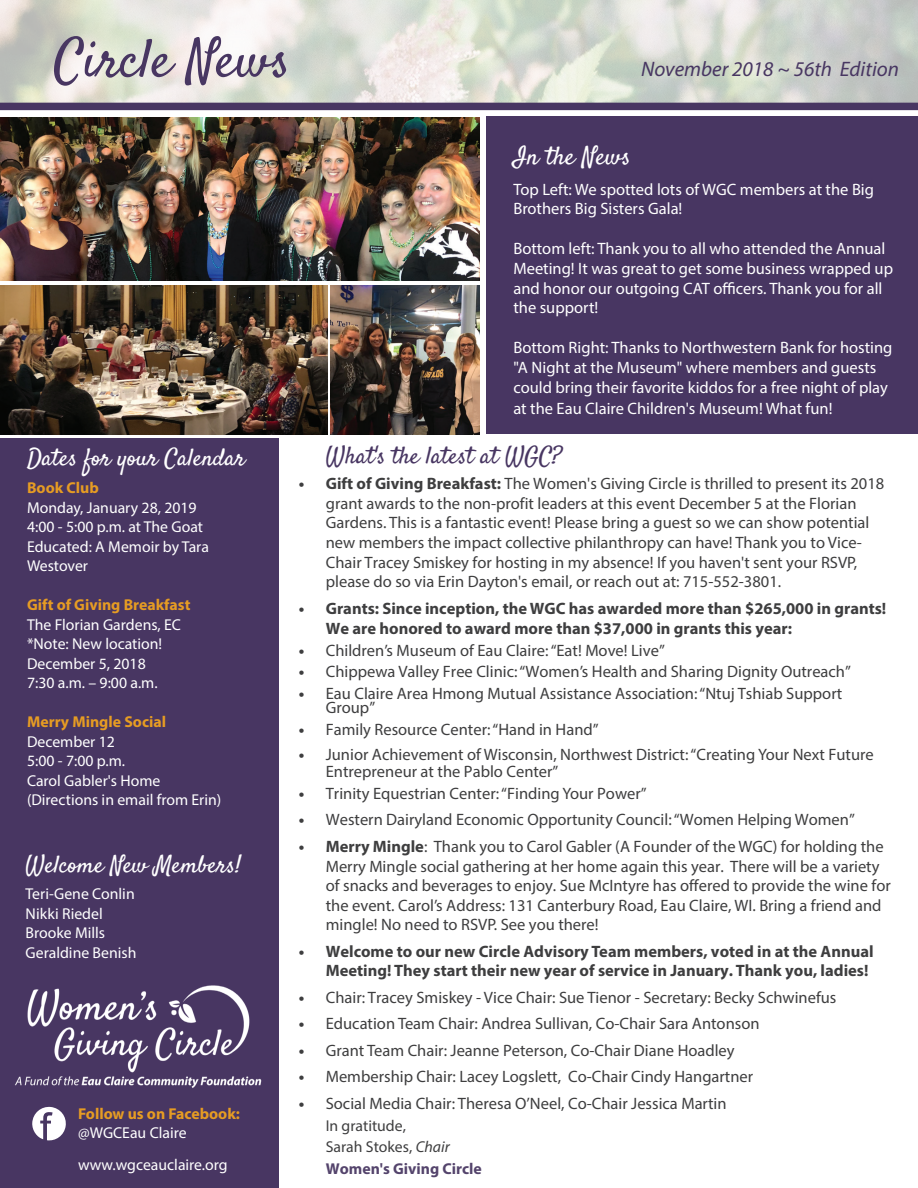
<style>
.page{position:relative;width:918px;height:1188px;background:#fff}
.page>*{position:absolute;margin:0;border:0;box-sizing:border-box;transform-origin:0 0}
.t1{font:54px "Satisfy";color:#483662}
.t2{font:25.5px "Satisfy";color:#fff}
.t3{font:24px "Satisfy";color:#fff}
.t4{font:24px "Satisfy";color:#483662}
.t5{font:italic 21px "Myriad Pro";color:#483662}
.t6{font:16.5px/19.6px "Myriad Pro";color:#3e3e3f}
.t7{font:16.5px/19.8px "Myriad Pro";color:#fff}
.t8{font:700 16.5px/19.8px "Myriad Pro";color:#3e3e3f}
.t9{font:15.75px/19.5px "Myriad Pro";color:#fff}
.t10{font:700 15.75px "Myriad Pro";color:#e69c23}
.t11{font:15.75px/21.8px "Myriad Pro";color:#3e3e3f}
.s1{font-weight:700}
.s2{font-style:italic}
.s3{font-weight:700;color:#54446c}
</style>
<div class="page">
<img style="left:0;top:0;width:918px;height:103px">
<div style="left:0;top:103px;width:918px;height:7px;background:#483662"></div>
<div style="left:0;top:438px;width:279px;height:750px;background:#483662"></div>
<svg style="left:32px;top:1106px;width:34px;height:35px"></svg>
<img style="left:15px;top:985px;width:247px;height:103px">
<div style="left:486px;top:116px;width:432px;height:318px;background:#483662"></div>
<img style="left:0;top:285px;width:328px;height:150px">
<img style="left:0;top:118px;width:479px;height:162px">
<img style="left:331px;top:285px;width:148px;height:150px">
<h1 class="t1" style="left:54px;top:25px;width:238px">Circle News</h1>
<p class="t5" style="left:641px;top:56px;width:259px">November 2018 ~ 56th Edition</p>
<h3 class="t3" style="left:27px;top:442px;width:220px">Dates for your Calendar</h3>
<p class="t10" style="left:27px;top:478px;width:73px">Book Club</p>
<p class="t9" style="left:27px;top:497px;width:183px">Monday, January 28, 2019<br>4:00 - 5:00 p.m. at The Goat<br>Educated: A Memoir by Tara<br>Westover</p>
<p class="t10" style="left:27px;top:595px;width:165px">Gift of Giving Breakfast</p>
<p class="t9" style="left:27px;top:614px;width:155px">The Florian Gardens, EC *Note: New location!<br>December 5, 2018<br>7:30 a.m. – 9:00 a.m.</p>
<p class="t10" style="left:27px;top:712px;width:141px">Merry Mingle Social</p>
<p class="t9" style="left:27px;top:731px;width:196px">December 12<br>5:00 - 7:00 p.m.<br>Carol Gabler's Home (Directions in email from Erin)</p>
<h3 class="t3" style="left:26px;top:850px;width:217px">Welcome New Members!</h3>
<p class="t9" style="left:26px;top:884px;width:112px">Teri-Gene Conlin<br>Nikki Riedel<br>Brooke Mills<br>Geraldine Benish</p>
<p class="t10" style="left:78px;top:1103px;width:163px">Follow us on Facebook:</p>
<p class="t9" style="left:78px;top:1116px;width:151px;line-height:32.4px">@WGCEau Claire www.wgceauclaire.org</p>
<h2 class="t2" style="left:513px;top:140px;width:119px">In the News</h2>
<p class="t7" style="left:513px;top:179px;width:362px">Top Left: We spotted lots of WGC members at the Big<br>Brothers Big Sisters Gala!</p>
<p class="t7" style="left:513px;top:238px;width:381px">Bottom left: Thank you to all who attended the Annual Meeting! It was great to get some business wrapped up and honor our outgoing CAT officers. Thank you for all the support!</p>
<p class="t7" style="left:513px;top:337px;width:381px">Bottom Right: Thanks to Northwestern Bank for hosting "A Night at the Museum" where members and guests could bring their favorite kiddos for a free night of play</p>
<p class="t7" style="left:513px;top:399px;width:321px">at the Eau Claire Children's Museum! What fun!</p>
<h3 class="t4" style="left:326px;top:441px;width:238px">What's the latest at WGC?</h3>
<p class="t6" style="left:326px;top:474px;width:560px;text-indent:-27px"><span class="s1">• Gift of Giving Breakfast:</span> The Women's Giving Circle is thrilled to present its 2018 grant awards to the non-profit leaders at this event December 5 at the Florian Gardens. This is a fantastic event! Please bring a guest so we can show potential new members the impact collective philanthropy can have! Thank you to Vice-Chair Tracey Smiskey for hosting in my absence! If you haven't sent your RSVP, please do so via Erin Dayton's email, or reach out at: 715-552-3801.</p>
<p class="t8" style="left:326px;top:598px;width:562px;text-indent:-27px">• Grants: Since inception, the WGC has awarded more than $265,000 in grants!<br>We are honored to award more than $37,000 in grants this year:</p>
<p class="t6" style="left:299px;top:640px;width:368px"><span class="s1">•</span> Children’s Museum of Eau Claire: “Eat! Move! Live”</p>
<p class="t6" style="left:299px;top:662px;width:554px"><span class="s1">•</span> Chippewa Valley Free Clinic: “Women’s Health and Sharing Dignity Outreach”</p>
<p class="t6" style="left:326px;top:686px;width:518px;line-height:14.2px;text-indent:-27px"><span class="s1">•</span> Eau Claire Area Hmong Mutual Assistance Association: “Ntuj Tshiab Support<br>Group”</p>
<p class="t6" style="left:299px;top:720px;width:301px"><span class="s1">•</span> Family Resource Center: “Hand in Hand”</p>
<p class="t6" style="left:326px;top:745px;width:550px;line-height:17.2px;text-indent:-27px"><span class="s1">•</span> Junior Achievement of Wisconsin, Northwest District: “Creating Your Next Future<br>Entrepreneur at the Pablo Center”</p>
<p class="t6" style="left:299px;top:783px;width:349px"><span class="s1">•</span> Trinity Equestrian Center: “Finding Your Power”</p>
<p class="t6" style="left:299px;top:810px;width:558px"><span class="s1">•</span> Western Dairyland Economic Opportunity Council: “Women Helping Women”</p>
<p class="t6" style="left:326px;top:836px;width:567px;text-indent:-27px"><span class="s1">• Merry Mingle</span>: Thank you to Carol Gabler (A Founder of the WGC) for holding the Merry Mingle social gathering at her home again this year. There will be a variety of snacks and beverages to enjoy. Sue McIntyre has offered to provide the wine for the event. Carol’s Address: 131 Canterbury Road, Eau Claire, WI. Bring a friend and mingle! No need to RSVP. See you there!</p>
<p class="t8" style="left:326px;top:941px;width:549px;line-height:19px;text-indent:-27px">• Welcome to our new Circle Advisory Team members, voted in at the Annual<br>Meeting! They start their new year of service in January. Thank you, ladies!</p>
<p class="t6" style="left:299px;top:987px;width:539px"><span class="s1">•</span> Chair: Tracey Smiskey - Vice Chair: Sue Tienor - Secretary: Becky Schwinefus</p>
<p class="t6" style="left:299px;top:1013px;width:462px"><span class="s1">•</span> Education Team Chair: Andrea Sullivan, Co-Chair Sara Antonson</p>
<p class="t6" style="left:299px;top:1040px;width:437px"><span class="s1">•</span> Grant Team Chair: Jeanne Peterson, Co-Chair Diane Hoadley</p>
<p class="t6" style="left:299px;top:1067px;width:456px"><span class="s1">•</span> Membership Chair: Lacey Logslett, Co-Chair Cindy Hangartner</p>
<p class="t6" style="left:299px;top:1093px;width:429px"><span class="s1">•</span> Social Media Chair: Theresa O’Neel, Co-Chair Jessica Martin</p>
<p class="t11" style="left:326px;top:1114px;width:158px">In gratitude,<br>Sarah Stokes, <span class="s2">Chair<br></span><span class="s3">Women's Giving Circle</span></p>
</div>
